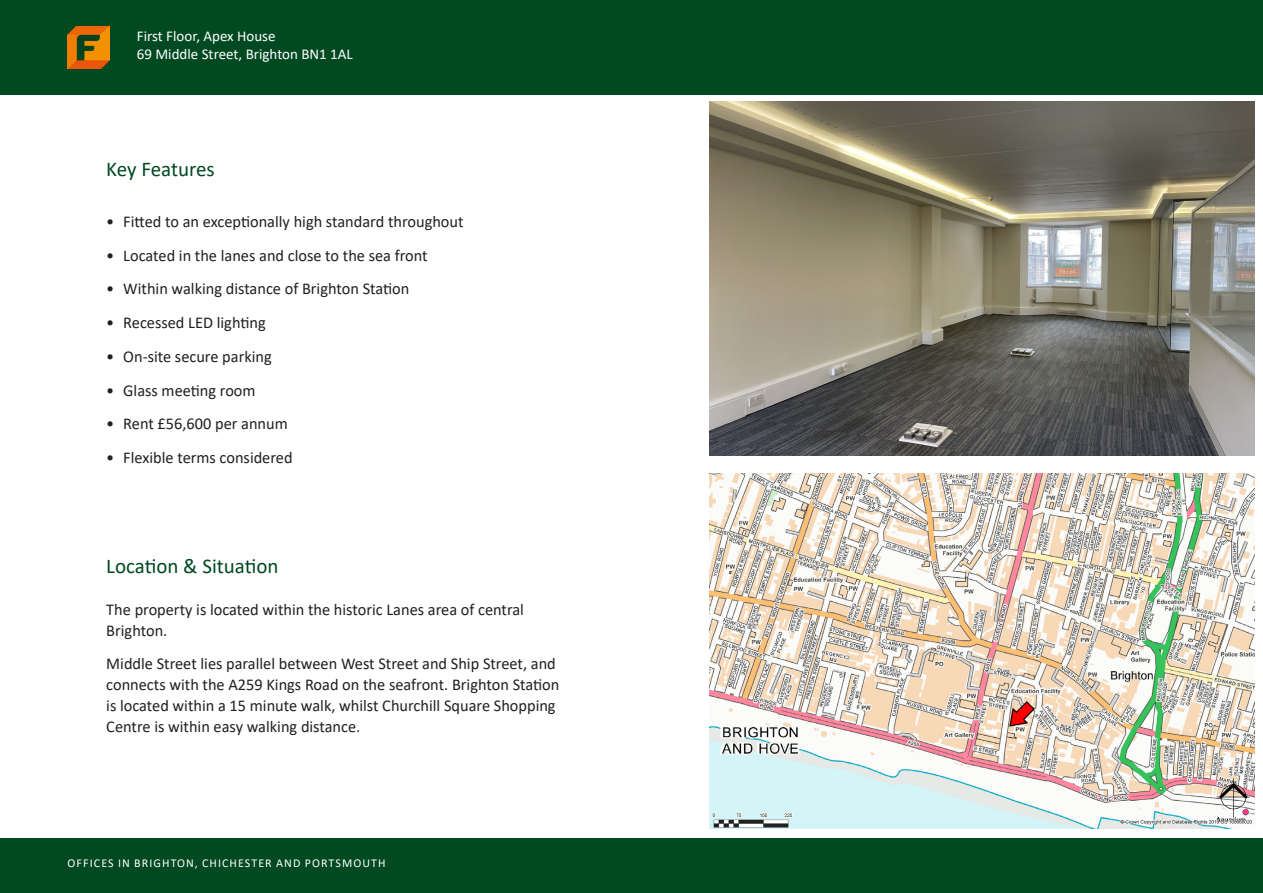
<style>
.page{position:relative;width:1263px;height:893px;background:#fff}
.page>*{position:absolute;margin:0;border:0;box-sizing:border-box;transform-origin:0 0}
.Flude_-_Sub_Header{font:21px "Calibri";color:#004921}
.Flude_-_Standard_Paragraph_Text{font:16.5px/21px "Calibri";color:#231f20}
.t1{font:15px "Calibri";color:#fff}
.t2{font:12px "Calibri";letter-spacing:.09em;color:#fff}
</style>
<div class="page">
<div style="left:0;top:0;width:1263px;height:95px;background:#004921"></div>
<img style="left:67px;top:26px;width:43px;height:42px">
<div style="left:0;top:838px;width:1263px;height:55px;background:#004921"></div>
<img style="left:709px;top:101px;width:545px;height:355px">
<img style="left:709px;top:474px;width:545px;height:354px">
<p class="t1" style="left:137px;top:26px;width:140px">First Floor, Apex House</p>
<p class="t1" style="left:137px;top:44px;width:217px">69 Middle Street, Brighton BN1 1AL</p>
<p class="Flude_-_Sub_Header" style="left:106px;top:155px;width:110px">Key Features</p>
<p class="Flude_-_Standard_Paragraph_Text" style="left:106px;top:210px;width:359px">• Fitted to an exceptionally high standard throughout</p>
<p class="Flude_-_Standard_Paragraph_Text" style="left:106px;top:244px;width:323px">• Located in the lanes and close to the sea front</p>
<p class="Flude_-_Standard_Paragraph_Text" style="left:106px;top:278px;width:305px">• Within walking distance of Brighton Station</p>
<p class="Flude_-_Standard_Paragraph_Text" style="left:106px;top:312px;width:161px">• Recessed LED lighting</p>
<p class="Flude_-_Standard_Paragraph_Text" style="left:106px;top:345px;width:167px">• On-site secure parking</p>
<p class="Flude_-_Standard_Paragraph_Text" style="left:106px;top:379px;width:151px">• Glass meeting room</p>
<p class="Flude_-_Standard_Paragraph_Text" style="left:106px;top:413px;width:183px">• Rent £56,600 per annum</p>
<p class="Flude_-_Standard_Paragraph_Text" style="left:106px;top:447px;width:188px">• Flexible terms considered</p>
<p class="Flude_-_Sub_Header" style="left:106px;top:551px;width:174px">Location &amp; Situation</p>
<p class="Flude_-_Standard_Paragraph_Text" style="left:106px;top:598px;width:419px">The property is located within the historic Lanes area of central<br>Brighton.</p>
<p class="Flude_-_Standard_Paragraph_Text" style="left:106px;top:653px;width:455px">Middle Street lies parallel between West Street and Ship Street, and connects with the A259 Kings Road on the seafront. Brighton Station is located within a 15 minute walk, whilst Churchill Square Shopping Centre is within easy walking distance.</p>
<p class="t2" style="left:68px;top:855px;width:319px">OFFICES IN BRIGHTON, CHICHESTER AND PORTSMOUTH</p>
</div>
